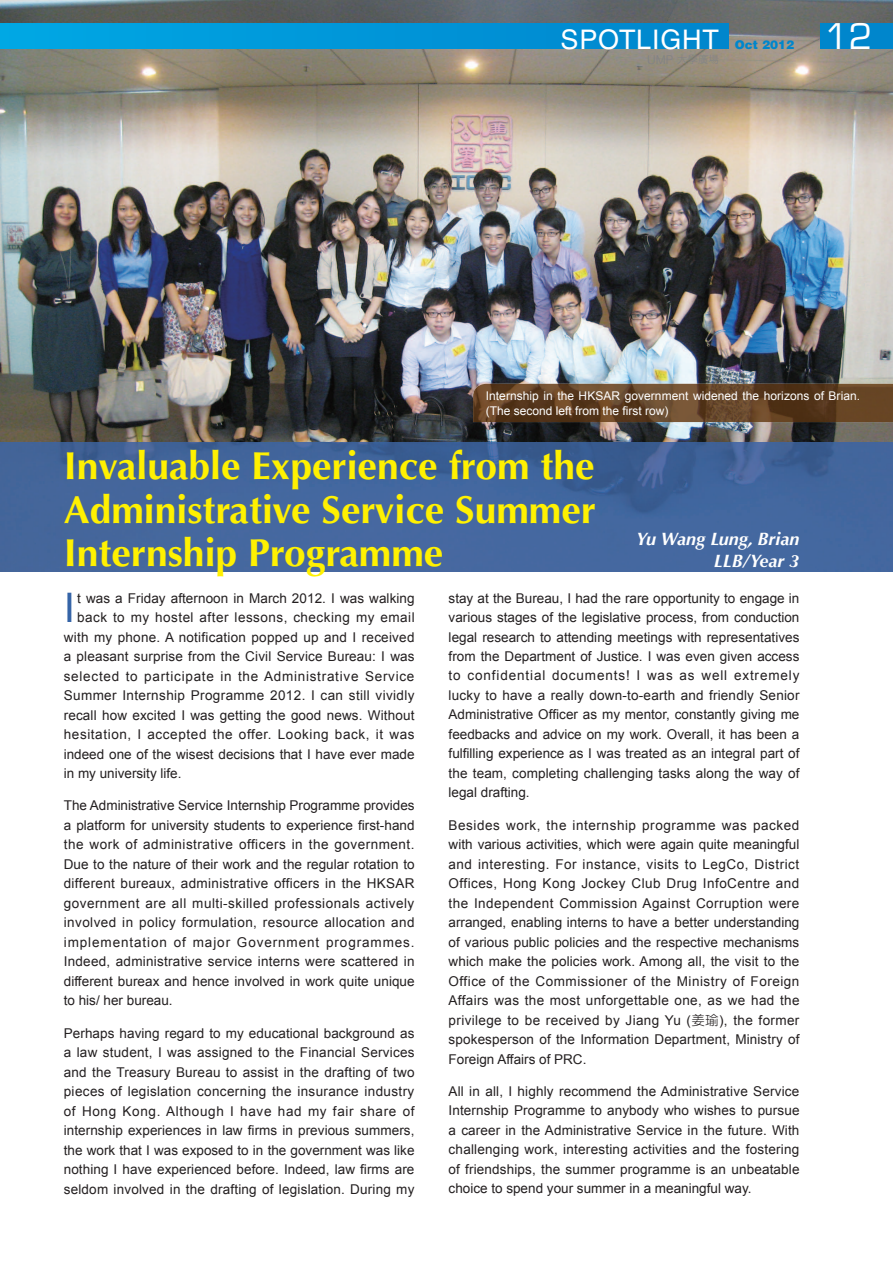
<style>
.page{position:relative;width:893px;height:1263px;background:#fff}
.page>*{position:absolute;margin:0;border:0;box-sizing:border-box;transform-origin:0 0}
.t1{font:40.8px "Arial";color:#3564a7}
.t2{font:700 39px/43.5px "Optima";color:#fff101;text-align:justify}
.t3{font:34.5px "Eurostile";color:#fff}
.t4{font:27px "Helvetica LT Std";letter-spacing:.03em;color:#fff}
.t5{font:italic 700 18px/21.6px "Optima";color:#fff;text-align:right}
.t6{font:13.5px/19.5px "Arial";letter-spacing:.01em;color:#231f20;text-align:justify}
.t7{font:13.5px "Arial";letter-spacing:.055em;color:#231f20}
.t8{font:13.5px "Arial";letter-spacing:.03em;color:#231f20}
.t9{font:13.5px "Arial";letter-spacing:.045em;color:#231f20}
.t10{font:13.5px "Arial";letter-spacing:.035em;color:#231f20}
.t11{font:12px/15px "Arial";letter-spacing:.005em;color:#fff}
.t12{font:900 12px "Helvetica LT Std";color:#0086cc}
.s1{font-family:"DF Yuan HK W3"}
</style>
<div class="page">
<img style="left:0;top:0;width:893px;height:442px">
<div style="left:0;top:23px;width:728px;height:26px;background:linear-gradient(to right,#00a8e4,#0085cd)"></div>
<div style="left:821px;top:23px;width:72px;height:26px;background:#0086cc"></div>
<img style="left:0;top:442px;width:893px;height:129px">
<img style="left:473px;top:384px;width:420px;height:38px">
<h3 class="t4" style="left:561px;top:24px;width:160px">SPOTLIGHT</h3>
<p class="t12" style="left:735px;top:37px;width:61px">Oct 2012</p>
<h3 class="t3" style="left:825px;top:16px;width:49px">12</h3>
<p class="t11" style="left:486px;top:388px;width:376px">Internship in the HKSAR government widened the horizons of Brian. (The second left from the first row)</p>
<h2 class="t2" style="left:64px;top:445px;width:534px">Invaluable Experience from the Administrative Service Summer Internship Programme</h2>
<h3 class="t5" style="left:636px;top:528px;width:165px">Yu Wang Lung, Brian<br>LLB/Year 3</h3>
<h1 class="t1" style="left:64px;top:585px;width:13px">I</h1>
<p class="t6" style="left:77px;top:588px;width:339px">t was a Friday afternoon in March 2012. I was walking</p>
<p class="t10" style="left:77px;top:610px;width:339px">back to my hostel after lessons, checking my email</p>
<p class="t6" style="left:64px;top:627px;width:352px">with my phone. A notification popped up and I received</p>
<p class="t6" style="left:64px;top:647px;width:352px">a pleasant surprise from the Civil Service Bureau: I was</p>
<p class="t7" style="left:64px;top:668px;width:352px">selected to participate in the Administrative Service</p>
<p class="t8" style="left:64px;top:688px;width:352px">Summer Internship Programme 2012. I can still vividly</p>
<p class="t6" style="left:64px;top:705px;width:352px">recall how excited I was getting the good news. Without</p>
<p class="t9" style="left:64px;top:727px;width:352px">hesitation, I accepted the offer. Looking back, it was</p>
<p class="t6" style="left:64px;top:744px;width:352px">indeed one of the wisest decisions that I have ever made</p>
<p class="t6" style="left:64px;top:764px;width:119px">in my university life.</p>
<p class="t6" style="left:64px;top:796px;width:352px">The Administrative Service Internship Programme provides a platform for university students to experience first-hand the work of administrative officers in the government.<br>Due to the nature of their work and the regular rotation to different bureaux, administrative officers in the HKSAR government are all multi-skilled professionals actively involved in policy formulation, resource allocation and implementation of major Government programmes.<br>Indeed, administrative service interns were scattered in different bureax and hence involved in work quite unique to his/ her bureau.</p>
<p class="t6" style="left:64px;top:1023px;width:352px">Perhaps having regard to my educational background as a law student, I was assigned to the Financial Services and the Treasury Bureau to assist in the drafting of two pieces of legislation concerning the insurance industry of Hong Kong. Although I have had my fair share of internship experiences in law firms in previous summers, the work that I was exposed to in the government was like nothing I have experienced before. Indeed, law firms are seldom involved in the drafting of legislation. During my</p>
<p class="t6" style="left:449px;top:588px;width:352px">stay at the Bureau, I had the rare opportunity to engage in various stages of the legislative process, from conduction legal research to attending meetings with representatives from the Department of Justice. I was even given access to confidential documents! I was as well extremely lucky to have a really down-to-earth and friendly Senior Administrative Officer as my mentor, constantly giving me feedbacks and advice on my work. Overall, it has been a fulfilling experience as I was treated as an integral part of the team, completing challenging tasks along the way of legal drafting.</p>
<p class="t6" style="left:449px;top:815px;width:352px">Besides work, the internship programme was packed with various activities, which were again quite meaningful and interesting. For instance, visits to LegCo, District Offices, Hong Kong Jockey Club Drug InfoCentre and the Independent Commission Against Corruption were arranged, enabling interns to have a better understanding of various public policies and the respective mechanisms which make the policies work. Among all, the visit to the Office of the Commissioner of the Ministry of Foreign Affairs was the most unforgettable one, as we had the privilege to be received by Jiang Yu (<span class="s1">姜瑜</span>), the former spokesperson of the Information Department, Ministry of Foreign Affairs of PRC.</p>
<p class="t6" style="left:449px;top:1081px;width:352px">All in all, I highly recommend the Administrative Service Internship Programme to anybody who wishes to pursue a career in the Administrative Service in the future. With challenging work, interesting activities and the fostering of friendships, the summer programme is an unbeatable choice to spend your summer in a meaningful way.</p>
</div>
